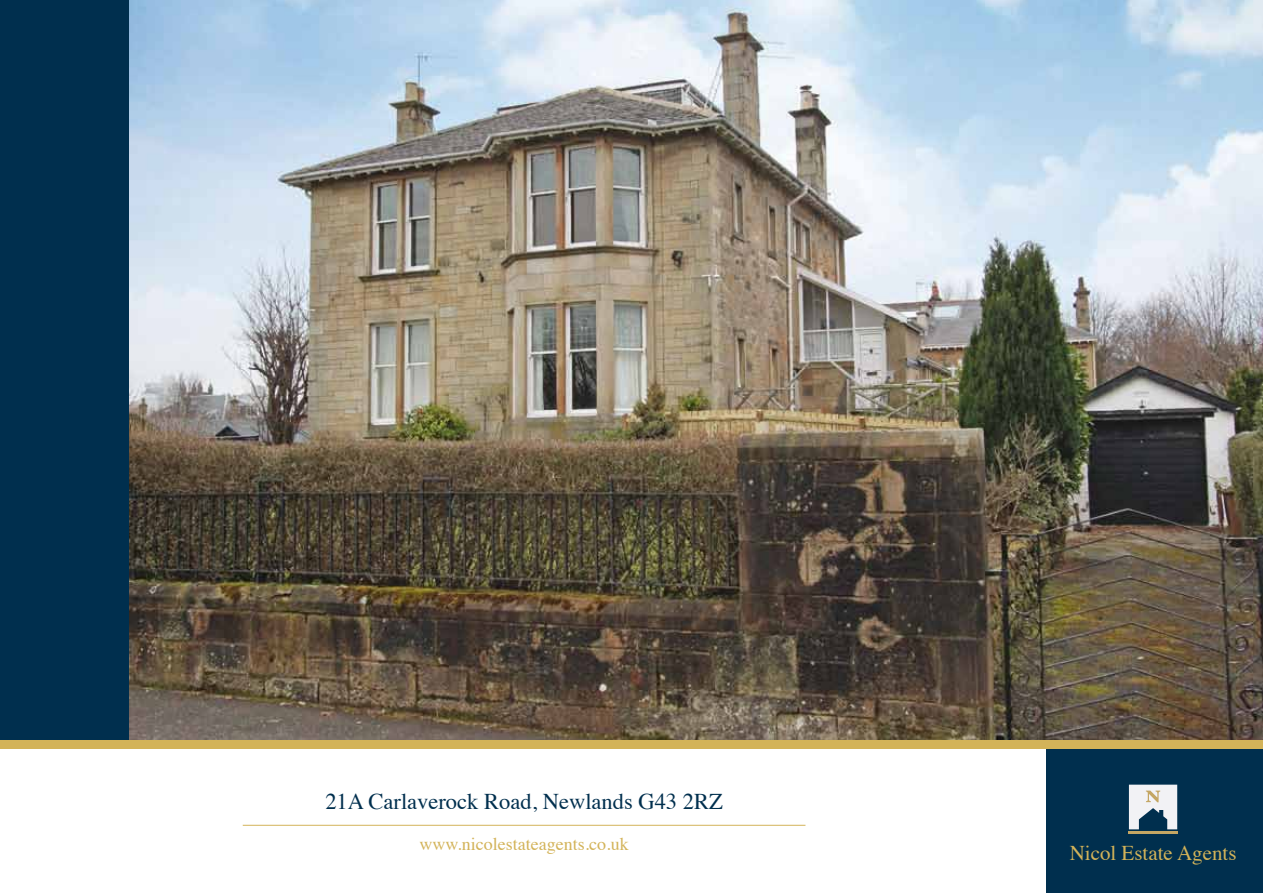
<style>
.page{position:relative;width:1263px;height:893px;background:#fff}
.page>*{position:absolute;margin:0;border:0;box-sizing:border-box;transform-origin:0 0}
.t1{font:22.5px "Times";color:#002f4e}
.t2{font:21px "Times";color:#d3b359}
.t3{font:18px "Times";color:#d3b359}
</style>
<div class="page">
<div style="left:1046px;top:0;width:217px;height:893px;background:#002f4e"></div>
<div style="left:0;top:0;width:145px;height:746px;background:#002f4e"></div>
<div style="left:0;top:740px;width:1263px;height:8px;background:#d3b359"></div>
<img style="left:130px;top:0;width:1133px;height:740px">
<hr style="left:1128px;top:831px;width:50px;height:2px;background:#c4a663">
<svg style="left:1129px;top:785px;width:48px;height:44px"></svg>
<hr style="left:243px;top:825px;width:562px;height:1px;background:#d3b359">
<p class="t1" style="left:325px;top:780px;width:399px">21A Carlaverock Road, Newlands G43 2RZ</p>
<p class="t3" style="left:419px;top:827px;width:211px">www.nicolestateagents.co.uk</p>
<p class="t2" style="left:1070px;top:833px;width:168px">Nicol Estate Agents</p>
</div>
